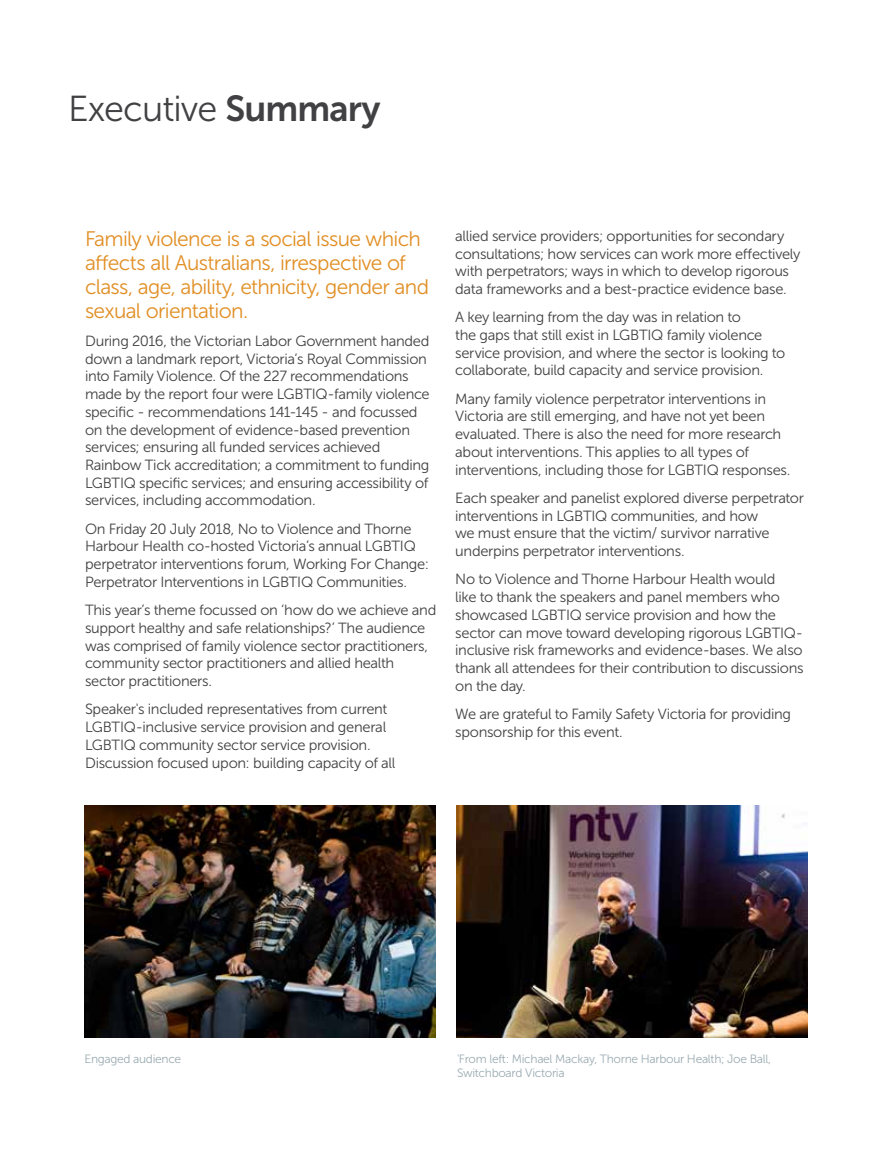
<style>
.page{position:relative;width:893px;height:1149px;background:#fff}
.page>*{position:absolute;margin:0;border:0;box-sizing:border-box;transform-origin:0 0}
.t1{font:36px "Museo Sans 300";letter-spacing:-.025em;color:#414042}
.t2{font:21px/24px "Museo Sans 300";letter-spacing:-.03em;color:#e18f25}
.t3{font:14.7px/17.7px "Museo Sans 300";letter-spacing:-.02em;color:#414042}
.t4{font:12px/14.4px "Museo Sans 300";letter-spacing:-.025em;color:#9babb2}
.s1{font-family:"Museo Sans 700"}
</style>
<div class="page">
<img style="left:85px;top:805px;width:350px;height:232px">
<img style="left:457px;top:805px;width:350px;height:232px">
<h1 class="t1" style="left:68px;top:89px;width:314px">Executive <span class="s1">Summary</span></h1>
<h2 class="t2" style="left:85px;top:226px;width:345px">Family violence is a social issue which affects all Australians, irrespective of class, age, ability, ethnicity, gender and sexual orientation.</h2>
<p class="t3" style="left:85px;top:332px;width:346px">During 2016, the Victorian Labor Government handed down a landmark report, Victoria’s Royal Commission into Family Violence. Of the 227 recommendations made by the report four were LGBTIQ-family violence specific - recommendations 141-145 - and focussed on the development of evidence-based prevention services; ensuring all funded services achieved Rainbow Tick accreditation; a commitment to funding LGBTIQ specific services; and ensuring accessibility of services, including accommodation.</p>
<p class="t3" style="left:85px;top:520px;width:345px">On Friday 20 July 2018, No to Violence and Thorne Harbour Health co-hosted Victoria’s annual LGBTIQ perpetrator interventions forum, Working For Change:<br>Perpetrator Interventions in LGBTIQ Communities.</p>
<p class="t3" style="left:85px;top:601px;width:353px">This year’s theme focussed on ‘how do we achieve and support healthy and safe relationships?’ The audience was comprised of family violence sector practitioners, community sector practitioners and allied health sector practitioners.</p>
<p class="t3" style="left:85px;top:700px;width:312px">Speaker's included representatives from current LGBTIQ-inclusive service provision and general LGBTIQ community sector service provision.<br>Discussion focused upon: building capacity of all</p>
<p class="t3" style="left:455px;top:227px;width:347px">allied service providers; opportunities for secondary consultations; how services can work more effectively with perpetrators; ways in which to develop rigorous data frameworks and a best-practice evidence base.</p>
<p class="t3" style="left:455px;top:308px;width:332px">A key learning from the day was in relation to<br>the gaps that still exist in LGBTIQ family violence service provision, and where the sector is looking to collaborate, build capacity and service provision.</p>
<p class="t3" style="left:455px;top:390px;width:337px">Many family violence perpetrator interventions in Victoria are still emerging, and have not yet been evaluated. There is also the need for more research about interventions. This applies to all types of interventions, including those for LGBTIQ responses.</p>
<p class="t3" style="left:455px;top:489px;width:350px">Each speaker and panelist explored diverse perpetrator interventions in LGBTIQ communities, and how<br>we must ensure that the victim/ survivor narrative underpins perpetrator interventions.</p>
<p class="t3" style="left:455px;top:570px;width:350px">No to Violence and Thorne Harbour Health would<br>like to thank the speakers and panel members who showcased LGBTIQ service provision and how the sector can move toward developing rigorous LGBTIQ&shy;inclusive risk frameworks and evidence-bases. We also thank all attendees for their contribution to discussions on the day.</p>
<p class="t3" style="left:455px;top:705px;width:337px">We are grateful to Family Safety Victoria for providing sponsorship for this event.</p>
<p class="t4" style="left:85px;top:1051px;width:98px">Engaged audience</p>
<p class="t4" style="left:457px;top:1051px;width:316px">'From left: Michael Mackay, Thorne Harbour Health; Joe Ball,<br>Switchboard Victoria</p>
</div>
